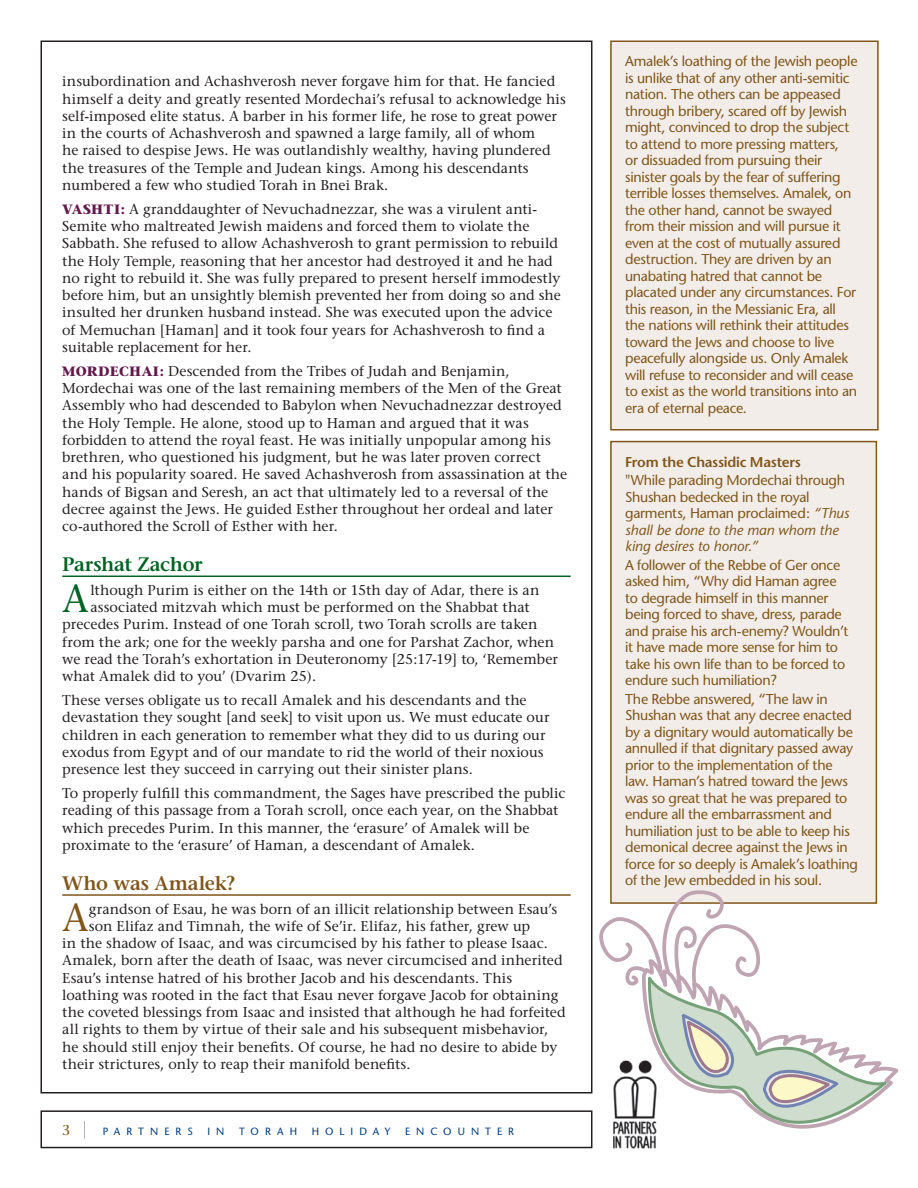
<style>
.page{position:relative;width:918px;height:1188px;background:#fff}
.page>*{position:absolute;margin:0;border:0;box-sizing:border-box;transform-origin:0 0}
.t1{font:38.85px "Stone Serif";color:#006224}
.t2{font:38.85px "Stone Serif";color:#80561b}
.t3{font:600 19.5px "Stone Serif";letter-spacing:-.02em;color:#006224}
.t4{font:600 19.5px "Stone Serif";letter-spacing:-.015em;color:#80561b}
.t5{font:14.25px/17.2px "Stone Serif";color:#231f20}
.t6{font:14.25px/16.5px "Stone Sans";letter-spacing:-.02em;color:#80561b}
.t7{font:600 14.25px "Stone Sans";letter-spacing:-.02em;color:#80561b}
.t8{font:10.5px "Stone Sans";letter-spacing:.575em;color:#003d7d}
.s1{font-weight:700;font-size:13.5px;color:#621a4b}
.s2{font-family:"Stone Serif";font-size:14.25px;color:#80561b}
.s3{font-family:"Helvetica Neue";font-weight:200;font-style:italic;font-size:18px;color:#231f20}
.s4{font-style:italic}
</style>
<div class="page">
<img style="left:613px;top:1131px;width:26px;height:17px">
<div style="left:40px;top:1110px;width:552px;height:38px;border:2px solid #231f20"></div>
<hr style="left:62px;top:576px;width:509px;height:1px;background:#006224">
<hr style="left:62px;top:894px;width:509px;height:2px;background:#80561b">
<div style="left:611px;top:41px;width:267px;height:389px;background:#f2ede8"></div>
<div style="left:610px;top:41px;width:269px;height:390px;border:2px solid #80561b"></div>
<div style="left:611px;top:442px;width:265px;height:461px;background:#f2ede8"></div>
<div style="left:610px;top:441px;width:267px;height:463px;border:2px solid #80561b"></div>
<svg style="left:643px;top:1047px;width:245px;height:102px"></svg>
<svg style="left:599px;top:883px;width:241px;height:248px"></svg>
<p class="t5" style="left:62px;top:74px;width:505px">insubordination and Achashverosh never forgave him for that. He fancied himself a deity and greatly resented Mordechai’s refusal to acknowledge his self-imposed elite status. A barber in his former life, he rose to great power in the courts of Achashverosh and spawned a large family, all of whom<br>he raised to despise Jews. He was outlandishly wealthy, having plundered the treasures of the Temple and Judean kings. Among his descendants numbered a few who studied Torah in Bnei Brak.</p>
<p class="t5" style="left:62px;top:202px;width:500px"><span class="s1">VASHTI:</span> A granddaughter of Nevuchadnezzar, she was a virulent anti-Semite who maltreated Jewish maidens and forced them to violate the Sabbath. She refused to allow Achashverosh to grant permission to rebuild the Holy Temple, reasoning that her ancestor had destroyed it and he had no right to rebuild it. She was fully prepared to present herself immodestly before him, but an unsightly blemish prevented her from doing so and she insulted her drunken husband instead. She was executed upon the advice of Memuchan [Haman] and it took four years for Achashverosh to find a suitable replacement for her.</p>
<p class="t5" style="left:62px;top:364px;width:506px"><span class="s1">MORDECHAI:</span> Descended from the Tribes of Judah and Benjamin, Mordechai was one of the last remaining members of the Men of the Great Assembly who had descended to Babylon when Nevuchadnezzar destroyed the Holy Temple. He alone, stood up to Haman and argued that it was forbidden to attend the royal feast. He was initially unpopular among his brethren, who questioned his judgment, but he was later proven correct and his popularity soared. He saved Achashverosh from assassination at the hands of Bigsan and Seresh, an act that ultimately led to a reversal of the decree against the Jews. He guided Esther throughout her ordeal and later co-authored the Scroll of Esther with her.</p>
<h2 class="t3" style="left:62px;top:557px;width:142px">Parshat Zachor</h2>
<h1 class="t1" style="left:62px;top:584px;width:28px">A</h1>
<p class="t5" style="left:90px;top:583px;width:450px">lthough Purim is either on the 14th or 15th day of Adar, there is an</p>
<p class="t5" style="left:90px;top:600px;width:441px">associated mitzvah which must be performed on the Shabbat that</p>
<p class="t5" style="left:62px;top:617px;width:477px">precedes Purim. Instead of one Torah scroll, two Torah scrolls are taken</p>
<p class="t5" style="left:62px;top:635px;width:493px">from the ark; one for the weekly parsha and one for Parshat Zachor, when</p>
<p class="t5" style="left:62px;top:652px;width:497px">we read the Torah’s exhortation in Deuteronomy [25:17-19] to, ‘Remember</p>
<p class="t5" style="left:62px;top:669px;width:256px">what Amalek did to you’ (Dvarim 25).</p>
<p class="t5" style="left:62px;top:693px;width:489px">These verses obligate us to recall Amalek and his descendants and the devastation they sought [and seek] to visit upon us. We must educate our children in each generation to remember what they did to us during our exodus from Egypt and of our mandate to rid the world of their noxious presence lest they succeed in carrying out their sinister plans.</p>
<p class="t5" style="left:62px;top:786px;width:505px">To properly fulfill this commandment, the Sages have prescribed the public reading of this passage from a Torah scroll, once each year, on the Shabbat which precedes Purim. In this manner, the ‘erasure’ of Amalek will be proximate to the ‘erasure’ of Haman, a descendant of Amalek.</p>
<h2 class="t4" style="left:62px;top:875px;width:175px">Who was Amalek?</h2>
<h1 class="t2" style="left:62px;top:902px;width:28px">A</h1>
<p class="t5" style="left:89px;top:902px;width:470px">grandson of Esau, he was born of an illicit relationship between Esau’s</p>
<p class="t5" style="left:89px;top:919px;width:443px">son Elifaz and Timnah, the wife of Se’ir. Elifaz, his father, grew up</p>
<p class="t5" style="left:62px;top:936px;width:487px">in the shadow of Isaac, and was circumcised by his father to please Isaac.</p>
<p class="t5" style="left:62px;top:953px;width:502px">Amalek, born after the death of Isaac, was never circumcised and inherited</p>
<p class="t5" style="left:62px;top:971px;width:452px">Esau’s intense hatred of his brother Jacob and his descendants. This</p>
<p class="t5" style="left:62px;top:988px;width:498px">loathing was rooted in the fact that Esau never forgave Jacob for obtaining</p>
<p class="t5" style="left:62px;top:1005px;width:505px">the coveted blessings from Isaac and insisted that although he had forfeited</p>
<p class="t5" style="left:62px;top:1022px;width:488px">all rights to them by virtue of their sale and his subsequent misbehavior,</p>
<p class="t5" style="left:62px;top:1040px;width:497px">he should still enjoy their benefits. Of course, he had no desire to abide by</p>
<p class="t5" style="left:62px;top:1057px;width:350px">their strictures, only to reap their manifold benefits.</p>
<p class="t8" style="left:62px;top:1128px;width:132px"><span class="s2">3</span> <span class="s3">|</span> PARTNERS</p>
<p class="t8" style="left:208px;top:1128px;width:19px">I N</p>
<p class="t8" style="left:239px;top:1128px;width:60px">TORAH</p>
<p class="t8" style="left:312px;top:1128px;width:80px">HOLIDAY</p>
<p class="t8" style="left:405px;top:1128px;width:111px">ENCOUNTER</p>
<p class="t6" style="left:625px;top:54px;width:234px">Amalek’s loathing of the Jewish people is unlike that of any other anti-semitic nation. The others can be appeased through bribery, scared off by Jewish might, convinced to drop the subject to attend to more pressing matters,<br>or dissuaded from pursuing their sinister goals by the fear of suffering terrible losses themselves. Amalek, on the other hand, cannot be swayed from their mission and will pursue it even at the cost of mutually assured destruction. They are driven by an unabating hatred that cannot be placated under any circumstances. For this reason, in the Messianic Era, all the nations will rethink their attitudes toward the Jews and choose to live peacefully alongside us. Only Amalek will refuse to reconsider and will cease to exist as the world transitions into an era of eternal peace.</p>
<p class="t7" style="left:625px;top:456px;width:177px">From the Chassidic Masters</p>
<p class="t6" style="left:625px;top:473px;width:226px">"While parading Mordechai through<br>Shushan bedecked in the royal garments, Haman proclaimed: <span class="s4">“Thus shall be done to the man whom the king desires to honor.”</span></p>
<p class="t6" style="left:625px;top:558px;width:225px">A follower of the Rebbe of Ger once asked him, “Why did Haman agree to degrade himself in this manner being forced to shave, dress, parade and praise his arch-enemy? Wouldn’t it have made more sense for him to take his own life than to be forced to endure such humiliation?</p>
<p class="t6" style="left:625px;top:692px;width:234px">The Rebbe answered, “The law in Shushan was that any decree enacted by a dignitary would automatically be annulled if that dignitary passed away prior to the implementation of the law. Haman’s hatred toward the Jews was so great that he was prepared to endure all the embarrassment and humiliation just to be able to keep his demonical decree against the Jews in force for so deeply is Amalek’s loathing of the Jew embedded in his soul.</p>
</div>
